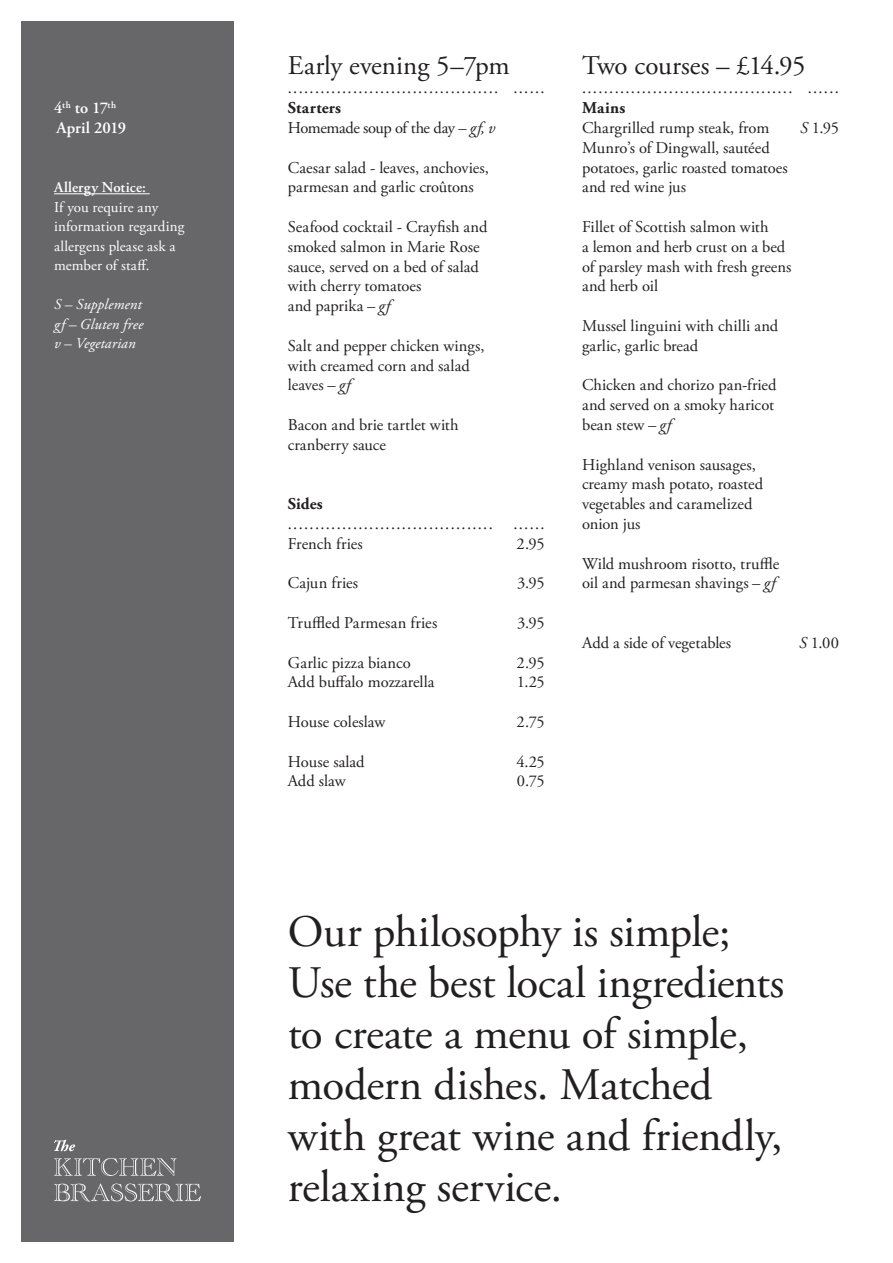
<style>
.page{position:relative;width:893px;height:1263px;background:#fff}
.page>*{position:absolute;margin:0;border:0;box-sizing:border-box;transform-origin:0 0}
.t1{font:45px/51px "Adobe Garamond Pro";letter-spacing:-.01em;color:#231f20}
.t2{font:27px "Adobe Garamond Pro";letter-spacing:-.005em;color:#231f20}
.t3{font:16.5px/19.8px "Adobe Garamond Pro";color:#231f20}
.t4{font:16.5px "Adobe Garamond Pro";letter-spacing:-.03em;color:#231f20}
.t5{font:700 16.5px "Adobe Garamond Pro";letter-spacing:.01em;color:#231f20}
.t6{font:600 16.5px/19.8px "Adobe Garamond Pro";color:#fff}
.t7{font:15px/19.5px "Adobe Garamond Pro";letter-spacing:.01em;color:#fff}
.t8{font:italic 15px "Adobe Garamond Pro";letter-spacing:.01em;color:#fff}
.t9{font:600 15px "Adobe Garamond Pro";letter-spacing:.01em;color:#fff}
.s1{font-style:italic}
</style>
<div class="page">
<div style="left:21px;top:21px;width:213px;height:1221px;background:#67676a"></div>
<svg style="left:54px;top:1140px;width:21px;height:11px"></svg>
<svg style="left:54px;top:1158px;width:123px;height:18px"></svg>
<svg style="left:54px;top:1183px;width:147px;height:18px"></svg>
<hr style="left:54px;top:193px;width:96px;height:1px;background:#fff">
<p class="t6" style="left:54px;top:98px;width:74px">4<sup>th</sup> to 17<sup>th<br></sup>April 2019</p>
<p class="t9" style="left:54px;top:179px;width:94px">Allergy Notice:</p>
<p class="t7" style="left:54px;top:198px;width:132px">If you require any information regarding allergens please ask a member of staff.</p>
<p class="t8" style="left:54px;top:296px;width:89px">S – Supplement</p>
<p class="t8" style="left:54px;top:315px;width:91px">gf – Gluten free</p>
<p class="t8" style="left:54px;top:335px;width:83px">v – Vegetarian</p>
<p class="t2" style="left:288px;top:49px;width:223px">Early evening 5–7pm</p>
<p class="t3" style="left:288px;top:79px;width:212px">.......................................</p>
<p class="t3" style="left:513px;top:79px;width:33px">......</p>
<p class="t5" style="left:288px;top:98px;width:55px">Starters</p>
<p class="t4" style="left:288px;top:118px;width:209px">Homemade soup of the day – <span class="s1">gf, v</span></p>
<p class="t3" style="left:288px;top:158px;width:202px">Caesar salad - leaves, anchovies, parmesan and garlic croûtons</p>
<p class="t3" style="left:288px;top:217px;width:201px">Seafood cocktail - Crayfish and smoked salmon in Marie Rose sauce, served on a bed of salad with cherry tomatoes<br>and paprika – <span class="s1">gf</span></p>
<p class="t3" style="left:288px;top:336px;width:198px">Salt and pepper chicken wings, with creamed corn and salad leaves – <span class="s1">gf</span></p>
<p class="t3" style="left:288px;top:415px;width:172px">Bacon and brie tartlet with cranberry sauce</p>
<p class="t5" style="left:288px;top:494px;width:37px">Sides</p>
<p class="t3" style="left:288px;top:514px;width:206px">......................................</p>
<p class="t3" style="left:288px;top:534px;width:77px">French fries</p>
<p class="t3" style="left:288px;top:574px;width:72px">Cajun fries</p>
<p class="t3" style="left:288px;top:613px;width:151px">Truffled Parmesan fries</p>
<p class="t3" style="left:288px;top:653px;width:125px">Garlic pizza bianco</p>
<p class="t3" style="left:288px;top:673px;width:148px">Add buffalo mozzarella</p>
<p class="t3" style="left:288px;top:712px;width:99px">House coleslaw</p>
<p class="t3" style="left:288px;top:752px;width:78px">House salad</p>
<p class="t3" style="left:288px;top:772px;width:59px">Add slaw</p>
<p class="t3" style="left:513px;top:514px;width:33px">......</p>
<p class="t3" style="left:516px;top:534px;width:30px">2.95</p>
<p class="t3" style="left:517px;top:574px;width:29px">3.95</p>
<p class="t3" style="left:517px;top:613px;width:29px">3.95</p>
<p class="t3" style="left:516px;top:653px;width:30px">2.95</p>
<p class="t3" style="left:517px;top:673px;width:29px">1.25</p>
<p class="t3" style="left:516px;top:712px;width:30px">2.75</p>
<p class="t3" style="left:516px;top:752px;width:30px">4.25</p>
<p class="t3" style="left:517px;top:772px;width:29px">0.75</p>
<p class="t2" style="left:582px;top:49px;width:225px">Two courses – £14.95</p>
<p class="t3" style="left:582px;top:79px;width:212px">.......................................</p>
<p class="t3" style="left:808px;top:79px;width:33px">......</p>
<p class="t3" style="left:800px;top:118px;width:40px"><span class="s1">S</span> 1.95</p>
<p class="t5" style="left:582px;top:98px;width:45px">Mains</p>
<p class="t3" style="left:582px;top:118px;width:207px">Chargrilled rump steak, from<br>Munro’s of Dingwall, sautéed potatoes, garlic roasted tomatoes and red wine jus</p>
<p class="t3" style="left:582px;top:217px;width:211px">Fillet of Scottish salmon with<br>a lemon and herb crust on a bed of parsley mash with fresh greens and herb oil</p>
<p class="t3" style="left:582px;top:316px;width:198px">Mussel linguini with chilli and garlic, garlic bread</p>
<p class="t3" style="left:582px;top:376px;width:196px">Chicken and chorizo pan-fried and served on a smoky haricot bean stew – <span class="s1">gf</span></p>
<p class="t3" style="left:582px;top:455px;width:183px">Highland venison sausages, creamy mash potato, roasted vegetables and caramelized onion jus</p>
<p class="t3" style="left:582px;top:554px;width:199px">Wild mushroom risotto, truffle oil and parmesan shavings – <span class="s1">gf</span></p>
<p class="t3" style="left:582px;top:633px;width:151px">Add a side of vegetables</p>
<p class="t3" style="left:799px;top:633px;width:41px"><span class="s1">S</span> 1.00</p>
<p class="t1" style="left:288px;top:908px;width:444px">Our philosophy is simple;</p>
<p class="t1" style="left:288px;top:959px;width:498px">Use the best local ingredients to create a menu of simple, modern dishes. Matched with great wine and friendly, relaxing service.</p>
</div>
